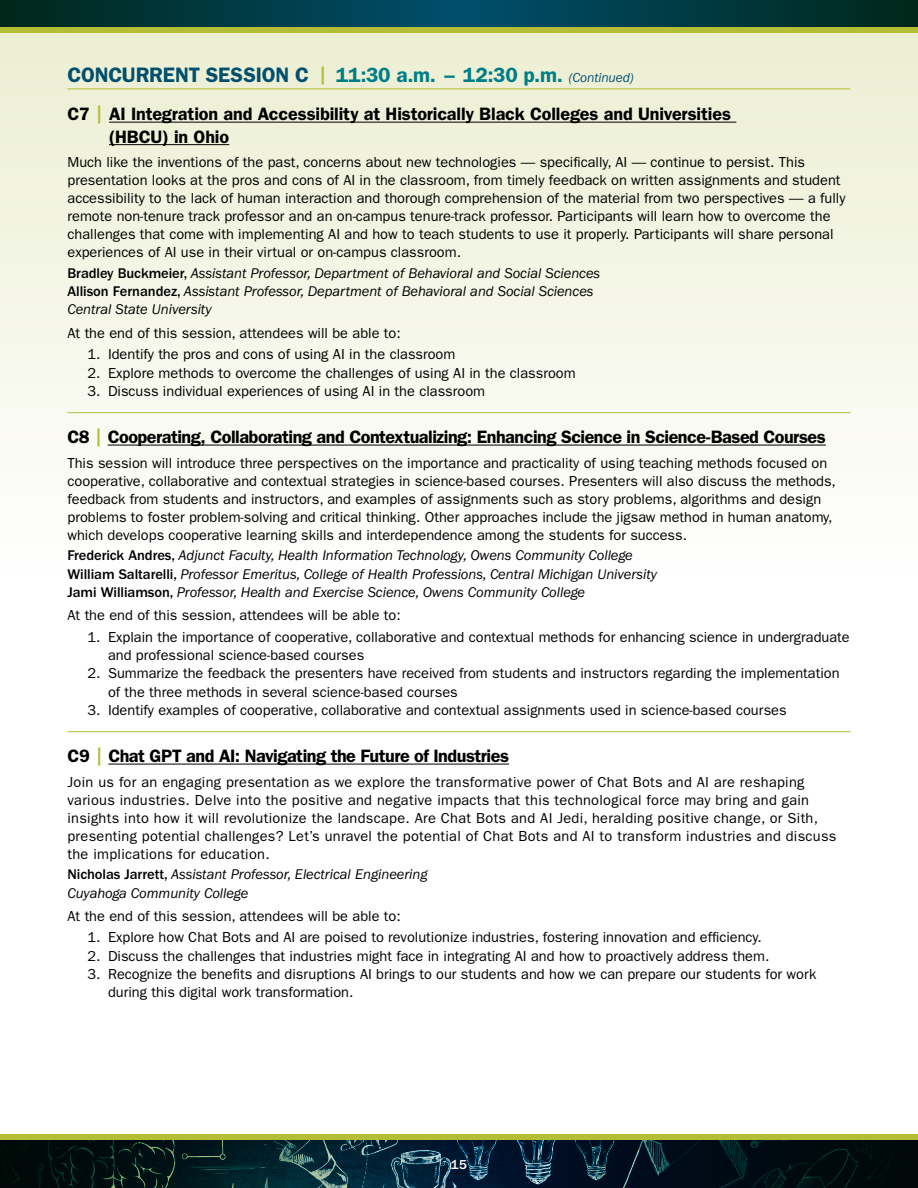
<style>
.page{position:relative;width:918px;height:1188px;background:#fff}
.page>*{position:absolute;margin:0;border:0;box-sizing:border-box;transform-origin:0 0}
.t1{font:600 20.7px "ITC Franklin Gothic Std";letter-spacing:-.005em;color:#007e87}
.Session_Title_-_Subhead_1{font:600 18px "ITC Franklin Gothic Std";letter-spacing:-.025em;color:#000}
.Session_Title_-_Subhead_1_-_No_Rule_Abov{font:600 18px/22.5px "ITC Franklin Gothic Std";letter-spacing:-.005em;color:#000}
.Session_-_Paragraph_1{font:14.55px/18px "ITC Franklin Gothic Std";color:#000}
.Session_-_Paragraph_Names{font:italic 14.55px/18.3px "ITC Franklin Gothic Std";letter-spacing:-.005em;color:#000}
.Session_-_Paragraph_1-2{font:14.55px/18px "ITC Franklin Gothic Std";letter-spacing:.02em;color:#000}
.Session_-_Paragraph_2{font:14.55px "ITC Franklin Gothic Std";color:#000}
.t2{font:500 13.5px "ITC Franklin Gothic Std";color:#fff}
.s1{font-size:21px;color:#014f6e}
.s2{font-size:18px;color:#b3bd35}
.s3{font-weight:400;font-style:italic;font-size:13.5px;color:#014f6e}
.s4{font-weight:500;color:#b3bd35}
.s5{font-weight:500;font-style:normal}
</style>
<div class="page">
<div style="left:457px;top:0;width:461px;height:27px;background:linear-gradient(to right,#004e6d,#002719)"></div>
<div style="left:0;top:30px;width:918px;height:542px;background:linear-gradient(to bottom,#ebeecf,#fefefe)"></div>
<div style="left:0;top:27px;width:918px;height:5px;background:#b3bd35"></div>
<div style="left:0;top:0;width:461px;height:27px;background:linear-gradient(to right,#002619,#004e6d)"></div>
<svg style="left:461px;top:1139px;width:60px;height:49px;background:#0b253c"></svg>
<svg style="left:0;top:1139px;width:461px;height:49px;background:#0c282b"></svg>
<svg style="left:521px;top:1139px;width:397px;height:49px;background:#07181f"></svg>
<div style="left:0;top:1134px;width:918px;height:5px;background:#b3bd35"></div>
<hr style="left:109px;top:122px;width:627px;height:1px;background:#000">
<hr style="left:109px;top:144px;width:120px;height:1px;background:#000">
<hr style="left:68px;top:412px;width:782px;height:1px;background:#b3bd35">
<hr style="left:108px;top:445px;width:718px;height:1px;background:#000">
<hr style="left:68px;top:731px;width:782px;height:1px;background:#b3bd35">
<hr style="left:108px;top:764px;width:401px;height:1px;background:#000">
<hr style="left:68px;top:88px;width:782px;height:1px;background:#b3bd35">
<h1 class="t1" style="left:68px;top:63px;width:568px"><span class="s1">CONCURRENT SESSION C</span> <span class="s2">|</span> 11:30 a.m. – 12:30 p.m. <span class="s3">(Continued)</span></h1>
<h2 class="Session_Title_-_Subhead_1_-_No_Rule_Abov" style="left:109px;top:103px;width:624px;text-indent:-42px">C7 <span class="s4">|</span> AI Integration and Accessibility at Historically Black Colleges and Universities (HBCU) in Ohio</h2>
<p class="Session_-_Paragraph_1" style="left:68px;top:153px;width:780px">Much like the inventions of the past, concerns about new technologies — specifically, AI — continue to persist. This presentation looks at the pros and cons of AI in the classroom, from timely feedback on written assignments and student accessibility to the lack of human interaction and thorough comprehension of the material from two perspectives — a fully remote non-tenure track professor and an on-campus tenure-track professor. Participants will learn how to overcome the challenges that come with implementing AI and how to teach students to use it properly. Participants will share personal experiences of AI use in their virtual or on-campus classroom.</p>
<p class="Session_-_Paragraph_Names" style="left:68px;top:264px;width:534px"><span class="s5">Bradley Buckmeier,</span> Assistant Professor, Department of Behavioral and Social Sciences<br><span class="s5">Allison Fernandez,</span> Assistant Professor, Department of Behavioral and Social Sciences<br>Central State University</p>
<p class="Session_-_Paragraph_2" style="left:68px;top:324px;width:335px">At the end of this session, attendees will be able to:</p>
<p class="Session_-_Paragraph_1" style="left:87px;top:345px;width:369px">1. Identify the pros and cons of using AI in the classroom</p>
<p class="Session_-_Paragraph_1" style="left:87px;top:364px;width:490px">2. Explore methods to overcome the challenges of using AI in the classroom</p>
<p class="Session_-_Paragraph_1" style="left:87px;top:382px;width:399px">3. Discuss individual experiences of using AI in the classroom</p>
<h2 class="Session_Title_-_Subhead_1" style="left:68px;top:426px;width:760px">C8 <span class="s4">|</span> Cooperating, Collaborating and Contextualizing: Enhancing Science in Science-Based Courses</h2>
<p class="Session_-_Paragraph_1" style="left:68px;top:454px;width:770px">This session will introduce three perspectives on the importance and practicality of using teaching methods focused on cooperative, collaborative and contextual strategies in science-based courses. Presenters will also discuss the methods, feedback from students and instructors, and examples of assignments such as story problems, algorithms and design problems to foster problem-solving and critical thinking. Other approaches include the jigsaw method in human anatomy, which develops cooperative learning skills and interdependence among the students for success.</p>
<p class="Session_-_Paragraph_Names" style="left:68px;top:546px;width:591px"><span class="s5">Frederick Andres,</span> Adjunct Faculty, Health Information Technology, Owens Community College<br><span class="s5">William Saltarelli,</span> Professor Emeritus, College of Health Professions, Central Michigan University<br><span class="s5">Jami Williamson,</span> Professor, Health and Exercise Science, Owens Community College</p>
<p class="Session_-_Paragraph_2" style="left:68px;top:607px;width:335px">At the end of this session, attendees will be able to:</p>
<p class="Session_-_Paragraph_1" style="left:108px;top:628px;width:743px;text-indent:-21px">1. Explain the importance of cooperative, collaborative and contextual methods for enhancing science in undergraduate and professional science-based courses</p>
<p class="Session_-_Paragraph_1" style="left:108px;top:664px;width:733px;text-indent:-21px">2. Summarize the feedback the presenters have received from students and instructors regarding the implementation of the three methods in several science-based courses</p>
<p class="Session_-_Paragraph_1" style="left:87px;top:701px;width:701px">3. Identify examples of cooperative, collaborative and contextual assignments used in science-based courses</p>
<h2 class="Session_Title_-_Subhead_1" style="left:68px;top:745px;width:443px">C9 <span class="s4">|</span> Chat GPT and AI: Navigating the Future of Industries</h2>
<p class="Session_-_Paragraph_1-2" style="left:68px;top:773px;width:770px">Join us for an engaging presentation as we explore the transformative power of Chat Bots and AI are reshaping various industries. Delve into the positive and negative impacts that this technological force may bring and gain insights into how it will revolutionize the landscape. Are Chat Bots and AI Jedi, heralding positive change, or Sith, presenting potential challenges? Let’s unravel the potential of Chat Bots and AI to transform industries and discuss the implications for education.</p>
<p class="Session_-_Paragraph_Names" style="left:68px;top:865px;width:362px"><span class="s5">Nicholas Jarrett,</span> Assistant Professor, Electrical Engineering<br>Cuyahoga Community College</p>
<p class="Session_-_Paragraph_2" style="left:68px;top:908px;width:335px">At the end of this session, attendees will be able to:</p>
<p class="Session_-_Paragraph_1" style="left:87px;top:929px;width:676px">1. Explore how Chat Bots and AI are poised to revolutionize industries, fostering innovation and efficiency.</p>
<p class="Session_-_Paragraph_1" style="left:87px;top:947px;width:683px">2. Discuss the challenges that industries might face in integrating AI and how to proactively address them.</p>
<p class="Session_-_Paragraph_1" style="left:108px;top:965px;width:710px;text-indent:-21px">3. Recognize the benefits and disruptions AI brings to our students and how we can prepare our students for work during this digital work transformation.</p>
<p class="t2" style="left:451px;top:1157px;width:18px">15</p>
</div>
